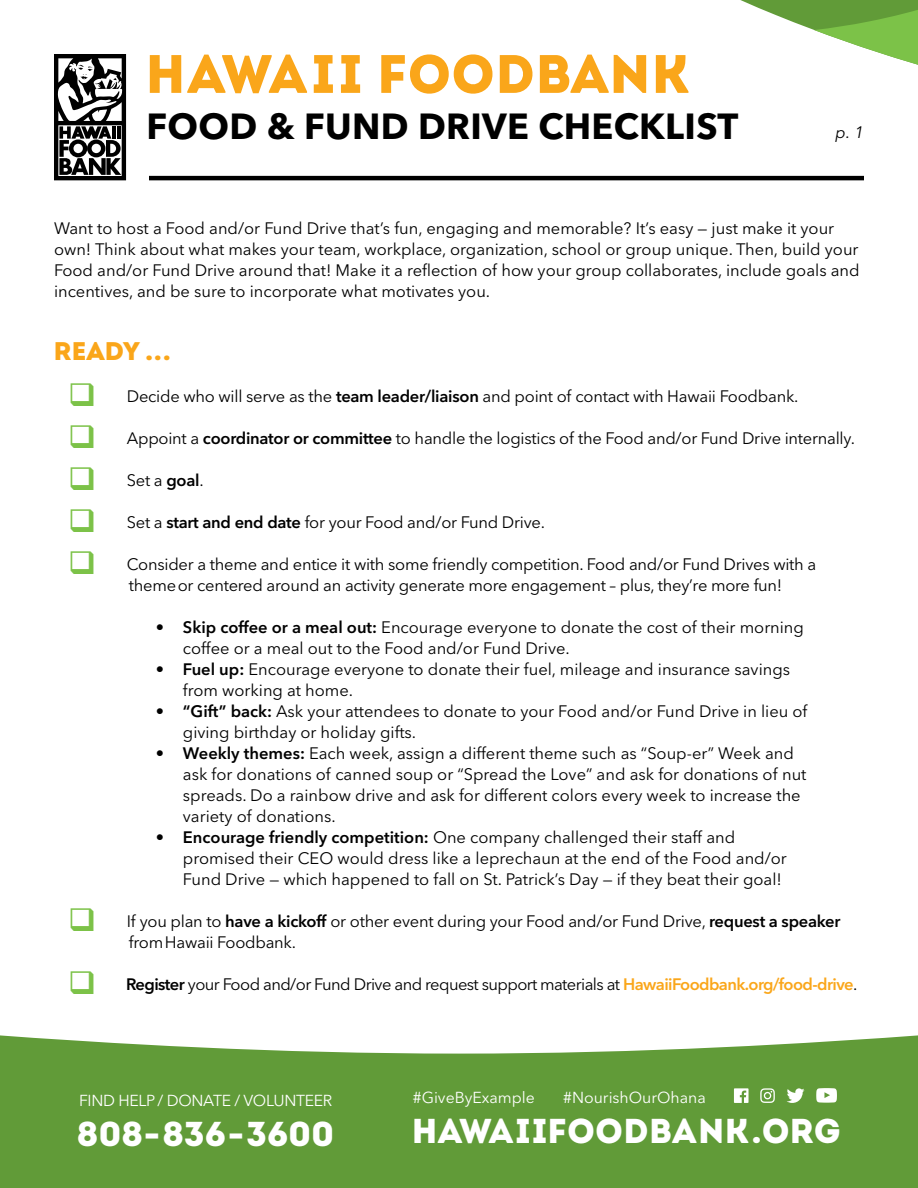
<style>
.page{position:relative;width:918px;height:1188px;background:#fff}
.page>*{position:absolute;margin:0;border:0;box-sizing:border-box;transform-origin:0 0}
.t1{font:54px "Intro";color:#faa61a}
.t2{font:700 36px "Avenir Next LT Pro";letter-spacing:.01em;color:#000}
.t3{font:34.5px "Intro";color:#fff}
.t4{font:900 34.5px "Intro";color:#fff}
.t5{font:900 25.5px "Intro";color:#faa61a}
.t6{font:16.5px/21px "Avenir Next LT Pro";color:#000}
.t7{font:16.5px "Avenir Next LT Pro";letter-spacing:-.035em;color:#000}
.t8{font:italic 16.5px "Avenir Next LT Pro";color:#000}
.t9{font:15.75px "Avenir Next LT Pro";color:#fff}
.t10{font:15.75px "Avenir Next LT Pro";letter-spacing:-.02em;color:#fff}
.s1{color:#7cc248}
.s2{font-weight:600}
.s3{font-weight:600;color:#faa61a}
</style>
<div class="page">
<svg style="left:0;top:1035px;width:918px;height:153px;background:#6da348"></svg>
<svg style="left:740px;top:0;width:178px;height:65px"></svg>
<svg style="left:734px;top:1088px;width:15px;height:15px"></svg>
<svg style="left:787px;top:1088px;width:18px;height:15px"></svg>
<svg style="left:816px;top:1088px;width:21px;height:15px"></svg>
<svg style="left:760px;top:1088px;width:15px;height:15px"></svg>
<hr style="left:149px;top:176px;width:715px;height:4px;background:#000">
<svg style="left:54px;top:54px;width:72px;height:126px"></svg>
<h1 class="t1" style="left:145px;top:42px;width:546px">HAWAII FOODBANK</h1>
<h2 class="t2" style="left:146px;top:104px;width:593px">FOOD &amp; FUND DRIVE CHECKLIST</h2>
<p class="t8" style="left:836px;top:122px;width:30px">p. 1</p>
<p class="t6" style="left:54px;top:217px;width:807px">Want to host a Food and/or Fund Drive that’s fun, engaging and memorable? It’s easy — just make it your own! Think about what makes your team, workplace, organization, school or group unique. Then, build your Food and/or Fund Drive around that! Make it a reflection of how your group collaborates, include goals and incentives, and be sure to incorporate what motivates you.</p>
<h3 class="t5" style="left:54px;top:335px;width:118px">READY ...</h3>
<p class="t6" style="left:68px;top:385px;width:732px"><span class="s1">❑</span> Decide who will serve as the <span class="s2">team leader/liaison</span> and point of contact with Hawaii Foodbank.</p>
<p class="t6" style="left:68px;top:427px;width:788px"><span class="s1">❑</span> Appoint a <span class="s2">coordinator or committee</span> to handle the logistics of the Food and/or Fund Drive internally.</p>
<p class="t6" style="left:68px;top:469px;width:137px"><span class="s1">❑</span> Set a <span class="s2">goal</span>.</p>
<p class="t6" style="left:68px;top:511px;width:478px"><span class="s1">❑</span> Set a <span class="s2">start and end date</span> for your Food and/or Fund Drive.</p>
<p class="t6" style="left:129px;top:553px;width:689px;text-indent:-61px"><span class="s1">❑</span> Consider a theme and entice it with some friendly competition. Food and/or Fund Drives with a theme or centered around an activity generate more engagement – plus, they’re more fun!</p>
<p class="t6" style="left:183px;top:616px;width:623px;text-indent:-27px"><span class="s2">• Skip coffee or a meal out:</span> Encourage everyone to donate the cost of their morning coffee or a meal out to the Food and/or Fund Drive.</p>
<p class="t6" style="left:183px;top:658px;width:609px;text-indent:-27px"><span class="s2">• Fuel up:</span> Encourage everyone to donate their fuel, mileage and insurance savings from working at home.</p>
<p class="t6" style="left:183px;top:700px;width:626px;text-indent:-27px"><span class="s2">• “Gift” back:</span> Ask your attendees to donate to your Food and/or Fund Drive in lieu of giving birthday or holiday gifts.</p>
<p class="t6" style="left:183px;top:742px;width:625px;text-indent:-27px"><span class="s2">• Weekly themes:</span> Each week, assign a different theme such as “Soup-er” Week and ask for donations of canned soup or “Spread the Love” and ask for donations of nut spreads. Do a rainbow drive and ask for different colors every week to increase the variety of donations.</p>
<p class="t6" style="left:183px;top:826px;width:606px;text-indent:-27px"><span class="s2">• Encourage friendly competition:</span> One company challenged their staff and promised their CEO would dress like a leprechaun at the end of the Food and/or<br>Fund Drive — which happened to fall on St. Patrick’s Day — if they beat their goal!</p>
<p class="t6" style="left:129px;top:910px;width:713px;text-indent:-61px"><span class="s1">❑</span> If you plan to <span class="s2">have a kickoff</span> or other event during your Food and/or Fund Drive, <span class="s2">request a speaker </span>from Hawaii Foodbank.</p>
<p class="t7" style="left:68px;top:974px;width:791px"><span class="s1">❑</span> <span class="s2">Register</span> your Food and/or Fund Drive and request support materials at <span class="s3">HawaiiFoodbank.org/food-drive</span>.</p>
<p class="t10" style="left:79px;top:1091px;width:255px">FIND HELP / DONATE / VOLUNTEER</p>
<h3 class="t4" style="left:77px;top:1111px;width:259px">808-836-3600</h3>
<p class="t9" style="left:413px;top:1088px;width:124px">#GiveByExample</p>
<p class="t9" style="left:563px;top:1088px;width:144px">#NourishOurOhana</p>
<h3 class="t3" style="left:411px;top:1110px;width:431px">HAWAIIFOODBANK.ORG</h3>
</div>
